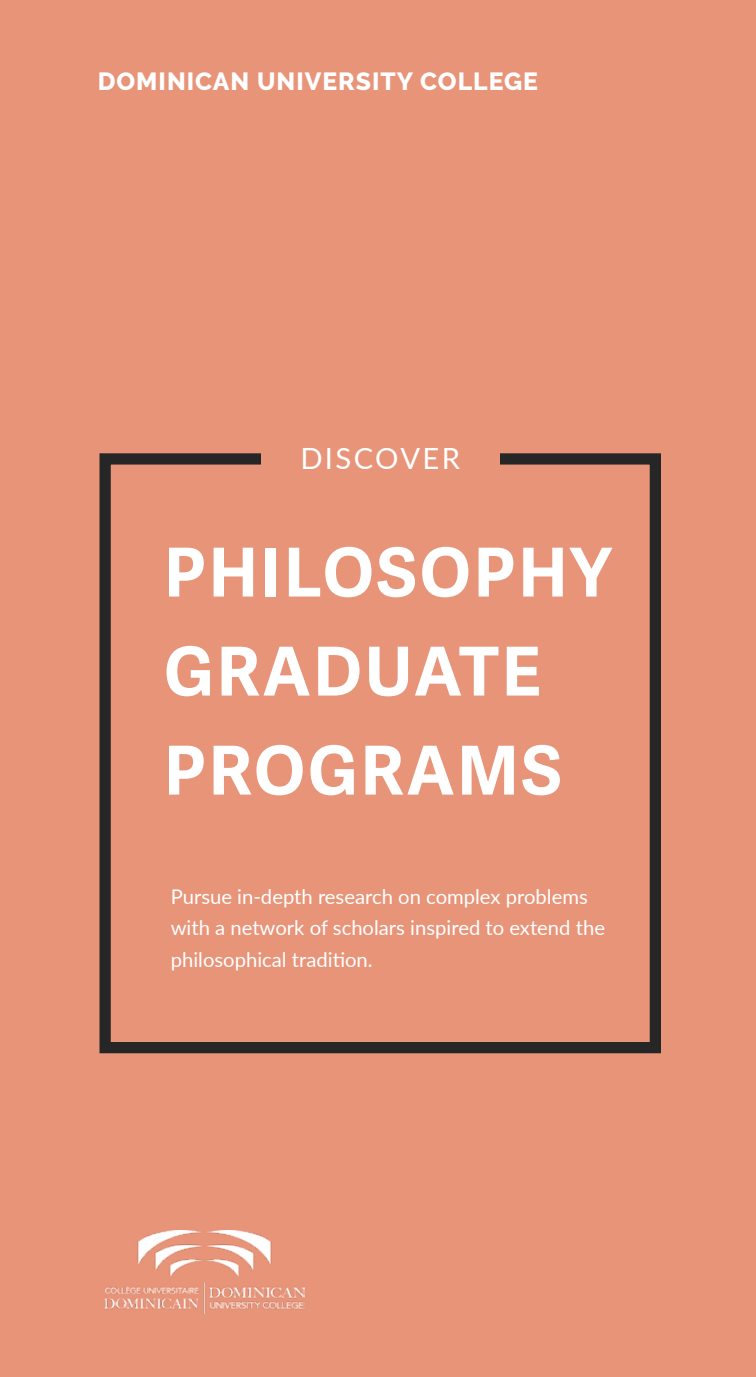
<style>
.page{position:relative;width:756px;height:1377px;background:#e79479}
.page>*{position:absolute;margin:0;border:0;box-sizing:border-box;transform-origin:0 0}
.t1{font:700 67.5px/99px "Adelle Sans";letter-spacing:.04em;color:#fff}
.t2{font:29.25px "Lato";letter-spacing:.08em;color:#fff}
.t3{font:800 24.75px "Raleway";letter-spacing:.04em;color:#fff}
.t4{font:20.25px/31.5px "Lato";color:#fff}
</style>
<div class="page">
<div style="left:100px;top:453px;width:561px;height:600px;border:11px solid #262626"></div>
<div style="left:261px;top:445px;width:239px;height:26px;background:#e79479"></div>
<img style="left:105px;top:1231px;width:200px;height:83px">
<p class="t3" style="left:98px;top:68px;width:442px">DOMINICAN UNIVERSITY COLLEGE</p>
<h2 class="t2" style="left:300px;top:437px;width:161px">DISCOVER</h2>
<h1 class="t1" style="left:164px;top:520px;width:449px">PHILOSOPHY<br>GRADUATE<br>PROGRAMS</h1>
<p class="t4" style="left:171px;top:880px;width:436px">Pursue in-depth research on complex problems with a network of scholars inspired to extend the philosophical tradition.</p>
</div>
